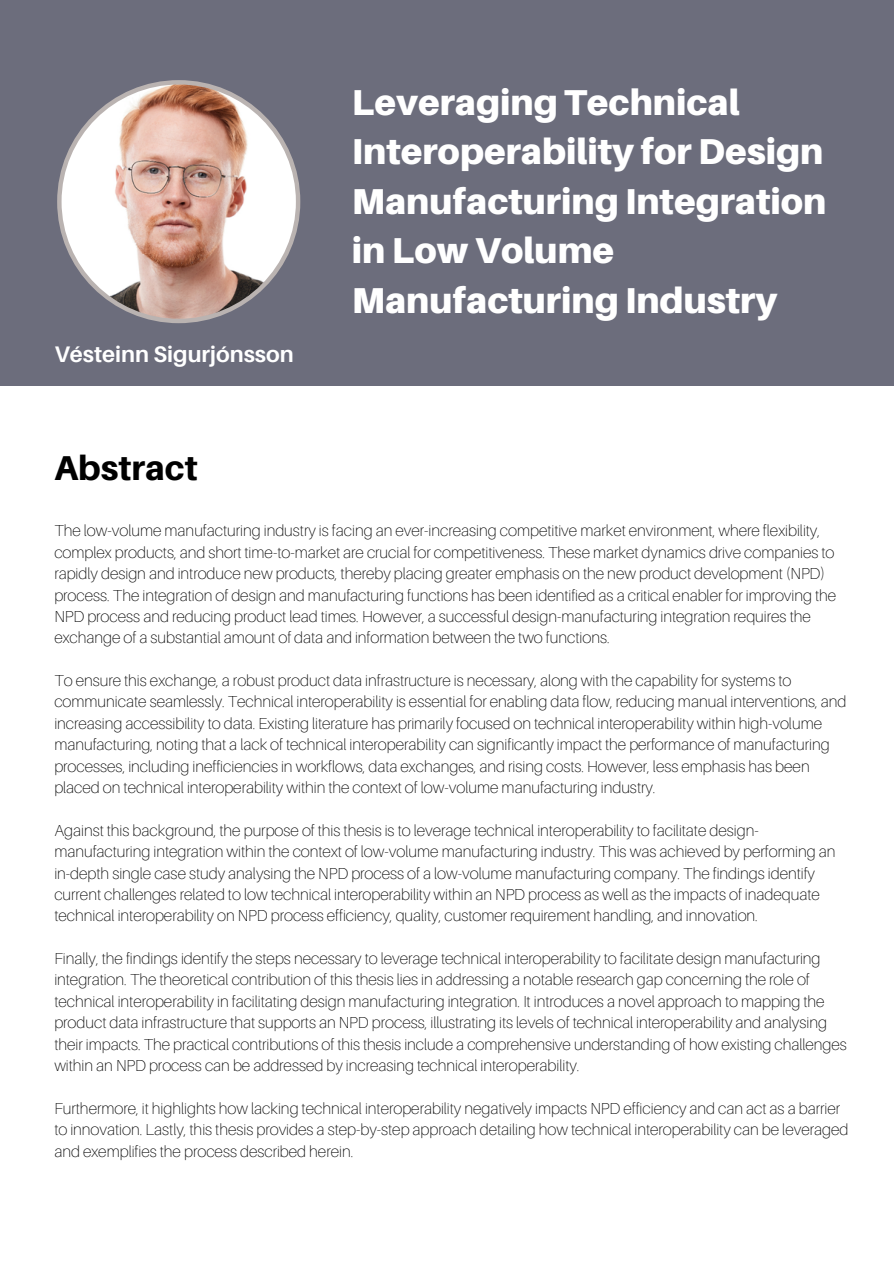
<style>
.page{position:relative;width:894px;height:1264px;background:#fff}
.page>*{position:absolute;margin:0;border:0;box-sizing:border-box;transform-origin:0 0}
.t1{font:900 36px/49.5px "Aileron";color:#fff}
.t2{font:800 34.5px "Aileron";color:#000}
.t3{font:700 22.5px "Aileron";color:#fff}
.t4{font:100 15.9px/21.3px "Aileron";color:#000}
</style>
<div class="page">
<div style="left:0;top:0;width:893px;height:385px;background:#6c6d7c"></div>
<svg style="left:57px;top:80px;width:243px;height:243px"></svg>
<h1 class="t3" style="left:54px;top:340px;width:241px">Vésteinn Sigurjónsson</h1>
<h1 class="t2" style="left:54px;top:447px;width:145px">Abstract</h1>
<h2 class="t1" style="left:352px;top:77px;width:476px">Leveraging Technical<br>Interoperability for Design<br>Manufacturing Integration in Low Volume<br>Manufacturing Industry</h2>
<p class="t4" style="left:54px;top:520px;width:783px">The low-volume manufacturing industry is facing an ever-increasing competitive market environment, where flexibility, complex products, and short time-to-market are crucial for competitiveness. These market dynamics drive companies to rapidly design and introduce new products, thereby placing greater emphasis on the new product development (NPD) process. The integration of design and manufacturing functions has been identified as a critical enabler for improving the NPD process and reducing product lead times. However, a successful design-manufacturing integration requires the exchange of a substantial amount of data and information between the two functions.</p>
<p class="t4" style="left:54px;top:669px;width:793px">To ensure this exchange, a robust product data infrastructure is necessary, along with the capability for systems to communicate seamlessly. Technical interoperability is essential for enabling data flow, reducing manual interventions, and increasing accessibility to data. Existing literature has primarily focused on technical interoperability within high-volume manufacturing, noting that a lack of technical interoperability can significantly impact the performance of manufacturing processes, including inefficiencies in workflows, data exchanges, and rising costs. However, less emphasis has been placed on technical interoperability within the context of low-volume manufacturing industry.</p>
<p class="t4" style="left:54px;top:819px;width:782px">Against this background, the purpose of this thesis is to leverage technical interoperability to facilitate design&shy;manufacturing integration within the context of low-volume manufacturing industry. This was achieved by performing an in-depth single case study analysing the NPD process of a low-volume manufacturing company. The findings identify current challenges related to low technical interoperability within an NPD process as well as the impacts of inadequate technical interoperability on NPD process efficiency, quality, customer requirement handling, and innovation.</p>
<p class="t4" style="left:54px;top:947px;width:793px">Finally, the findings identify the steps necessary to leverage technical interoperability to facilitate design manufacturing integration. The theoretical contribution of this thesis lies in addressing a notable research gap concerning the role of technical interoperability in facilitating design manufacturing integration. It introduces a novel approach to mapping the product data infrastructure that supports an NPD process, illustrating its levels of technical interoperability and analysing their impacts. The practical contributions of this thesis include a comprehensive understanding of how existing challenges within an NPD process can be addressed by increasing technical interoperability.</p>
<p class="t4" style="left:54px;top:1097px;width:795px">Furthermore, it highlights how lacking technical interoperability negatively impacts NPD efficiency and can act as a barrier to innovation. Lastly, this thesis provides a step-by-step approach detailing how technical interoperability can be leveraged and exemplifies the process described herein.</p>
</div>
